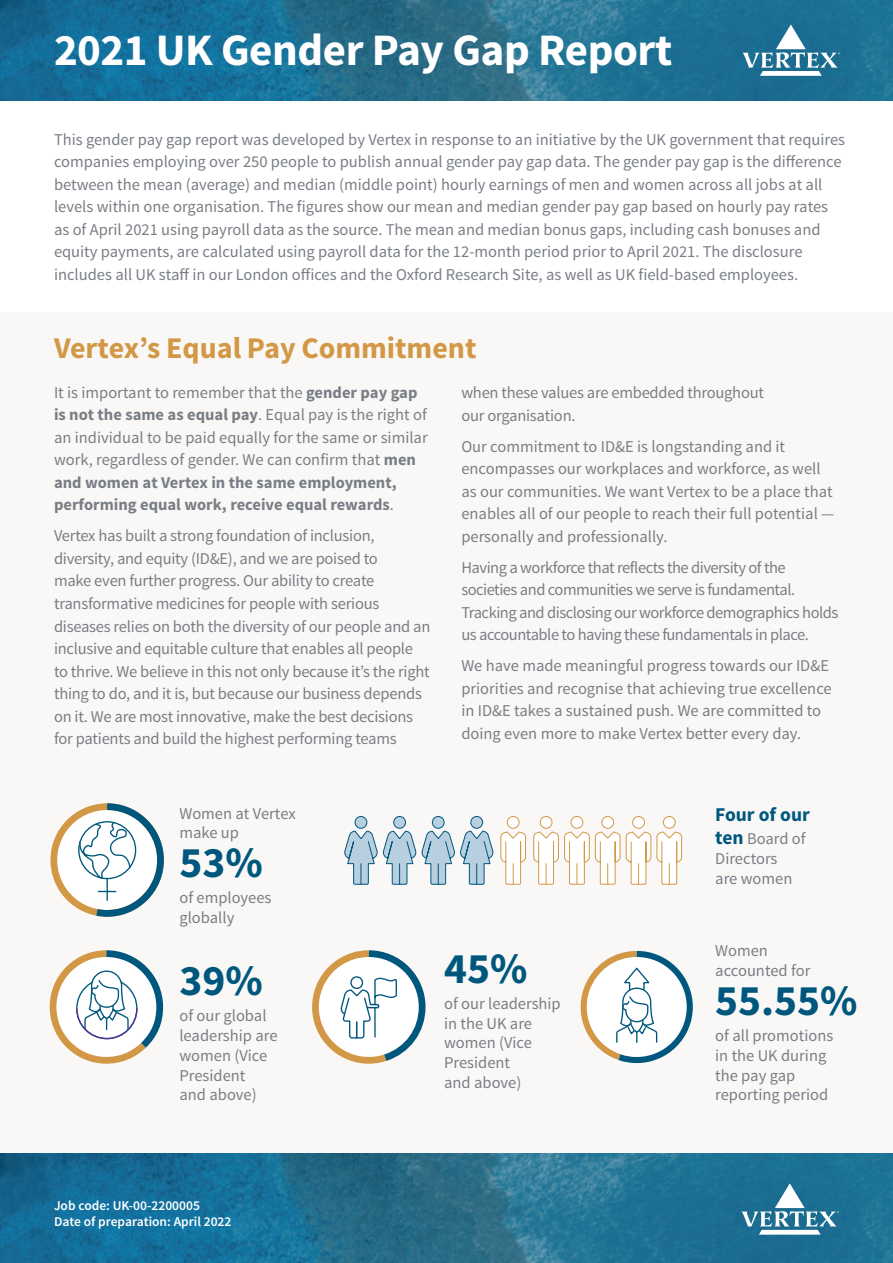
<style>
.page{position:relative;width:893px;height:1263px;background:#fff}
.page>*{position:absolute;margin:0;border:0;box-sizing:border-box;transform-origin:0 0}
.t1{font:700 45px "Source Sans Pro";letter-spacing:-.01em;color:#fff}
.t2{font:700 43.5px "Source Sans Pro";color:#00577d}
.t3{font:700 30px "Source Sans Pro";color:#d39846}
.t4{font:700 19.5px "Source Sans Pro";color:#00577d}
.t5{font:16.5px/22.5px "Source Sans Pro";color:#797e85}
.t6{font:16.5px/22.5px "Source Sans Pro";letter-spacing:-.03em;color:#797e85}
.t7{font:600 13.5px/16.2px "Source Sans Pro";color:#fff}
.s1{font-weight:700}
.s2{font-weight:700;font-size:19.5px;color:#00577d}
</style>
<div class="page">
<div style="left:0;top:312px;width:893px;height:841px;background:#f9f8f7"></div>
<img style="left:0;top:1153px;width:893px;height:110px">
<img style="left:0;top:0;width:893px;height:100px">
<svg style="left:742px;top:24px;width:98px;height:52px"></svg>
<svg style="left:741px;top:1183px;width:98px;height:52px"></svg>
<svg style="left:312px;top:950px;width:114px;height:114px"></svg>
<svg style="left:580px;top:950px;width:113px;height:114px"></svg>
<svg style="left:49px;top:950px;width:115px;height:114px"></svg>
<div style="left:571px;top:816px;width:12px;height:12px;background:#fff;border-radius:50%"></div>
<div style="left:571px;top:816px;width:12px;height:13px;border:1px solid #d39846;border-radius:50%"></div>
<div style="left:540px;top:816px;width:12px;height:12px;background:#fff;border-radius:50%"></div>
<div style="left:540px;top:816px;width:12px;height:13px;border:1px solid #d39846;border-radius:50%"></div>
<svg style="left:500px;top:831px;width:26px;height:54px"></svg>
<div style="left:507px;top:816px;width:12px;height:12px;background:#fff;border-radius:50%"></div>
<div style="left:507px;top:816px;width:13px;height:13px;border:1px solid #d39846;border-radius:50%"></div>
<div style="left:633px;top:816px;width:11px;height:12px;background:#fff;border-radius:50%"></div>
<div style="left:632px;top:816px;width:13px;height:13px;border:1px solid #d39846;border-radius:50%"></div>
<div style="left:602px;top:816px;width:12px;height:12px;background:#fff;border-radius:50%"></div>
<div style="left:601px;top:816px;width:13px;height:13px;border:1px solid #d39846;border-radius:50%"></div>
<svg style="left:533px;top:831px;width:150px;height:54px"></svg>
<div style="left:663px;top:816px;width:12px;height:12px;background:#fff;border-radius:50%"></div>
<div style="left:663px;top:816px;width:13px;height:13px;border:1px solid #d39846;border-radius:50%"></div>
<div style="left:355px;top:816px;width:12px;height:12px;background:#b8cfdf;border-radius:50%"></div>
<div style="left:355px;top:816px;width:12px;height:13px;border:1px solid #00577d;border-radius:50%"></div>
<div style="left:394px;top:816px;width:11px;height:12px;background:#b8cfdf;border-radius:50%"></div>
<div style="left:393px;top:816px;width:13px;height:13px;border:1px solid #00577d;border-radius:50%"></div>
<div style="left:471px;top:816px;width:12px;height:12px;background:#b8cfdf;border-radius:50%"></div>
<div style="left:470px;top:816px;width:13px;height:13px;border:1px solid #00577d;border-radius:50%"></div>
<div style="left:432px;top:816px;width:12px;height:12px;background:#b8cfdf;border-radius:50%"></div>
<div style="left:432px;top:816px;width:13px;height:13px;border:1px solid #00577d;border-radius:50%"></div>
<svg style="left:344px;top:830px;width:150px;height:55px"></svg>
<svg style="left:50px;top:803px;width:114px;height:114px"></svg>
<h1 class="t1" style="left:54px;top:22px;width:620px">2021 UK Gender Pay Gap Report</h1>
<p class="t5" style="left:54px;top:128px;width:793px">This gender pay gap report was developed by Vertex in response to an initiative by the UK government that requires companies employing over 250 people to publish annual gender pay gap data. The gender pay gap is the difference between the mean (average) and median (middle point) hourly earnings of men and women across all jobs at all levels within one organisation. The figures show our mean and median gender pay gap based on hourly pay rates as of April 2021 using payroll data as the source. The mean and median bonus gaps, including cash bonuses and equity payments, are calculated using payroll data for the 12-month period prior to April 2021. The disclosure includes all UK staff in our London offices and the Oxford Research Site, as well as UK field-based employees.</p>
<h3 class="t3" style="left:54px;top:329px;width:424px">Vertex’s Equal Pay Commitment</h3>
<p class="t5" style="left:54px;top:381px;width:375px">It is important to remember that the <span class="s1">gender pay gap is not the same as equal pay</span>. Equal pay is the right of an individual to be paid equally for the same or similar work, regardless of gender. We can confirm that <span class="s1">men and women at Vertex in the same employment, performing equal work, receive equal rewards</span>.</p>
<p class="t5" style="left:54px;top:525px;width:378px">Vertex has built a strong foundation of inclusion, diversity, and equity (ID&amp;E), and we are poised to<br>make even further progress. Our ability to create transformative medicines for people with serious diseases relies on both the diversity of our people and an inclusive and equitable culture that enables all people to thrive. We believe in this not only because it’s the right thing to do, and it is, but because our business depends on it. We are most innovative, make the best decisions for patients and build the highest performing teams</p>
<p class="t5" style="left:461px;top:382px;width:304px">when these values are embedded throughout our organisation.</p>
<p class="t5" style="left:461px;top:435px;width:375px">Our commitment to ID&amp;E is longstanding and it encompasses our workplaces and workforce, as well as our communities. We want Vertex to be a place that enables all of our people to reach their full potential — personally and professionally.</p>
<p class="t6" style="left:461px;top:556px;width:379px">Having a workforce that reflects the diversity of the societies and communities we serve is fundamental.<br>Tracking and disclosing our workforce demographics holds us accountable to having these fundamentals in place.</p>
<p class="t5" style="left:461px;top:655px;width:372px">We have made meaningful progress towards our ID&amp;E priorities and recognise that achieving true excellence in ID&amp;E takes a sustained push. We are committed to doing even more to make Vertex better every day.</p>
<p class="t5" style="left:179px;top:803px;width:118px;line-height:19.8px">Women at Vertex make up</p>
<h2 class="t2" style="left:179px;top:835px;width:85px">53%</h2>
<p class="t5" style="left:179px;top:888px;width:94px;line-height:19.8px">of employees globally</p>
<h2 class="t2" style="left:179px;top:953px;width:85px">39%</h2>
<p class="t5" style="left:179px;top:1006px;width:100px;line-height:19.8px">of our global leadership are women (Vice<br>President<br>and above)</p>
<p class="t7" style="left:54px;top:1197px;width:179px">Job code: UK-00-2200005<br>Date of preparation: April 2022</p>
<h2 class="t2" style="left:444px;top:941px;width:85px">45%</h2>
<p class="t5" style="left:444px;top:994px;width:118px;line-height:19.8px">of our leadership in the UK are women (Vice<br>President<br>and above)</p>
<p class="t4" style="left:715px;top:802px;width:96px">Four of our</p>
<p class="t5" style="left:715px;top:829px;width:92px;line-height:19.8px"><span class="s2">ten</span> Board of<br>Directors<br>are women</p>
<p class="t5" style="left:715px;top:941px;width:97px;line-height:19.8px">Women accounted for</p>
<h2 class="t2" style="left:715px;top:973px;width:144px">55.55%</h2>
<p class="t5" style="left:715px;top:1026px;width:120px;line-height:19.8px">of all promotions in the UK during the pay gap reporting period</p>
</div>
